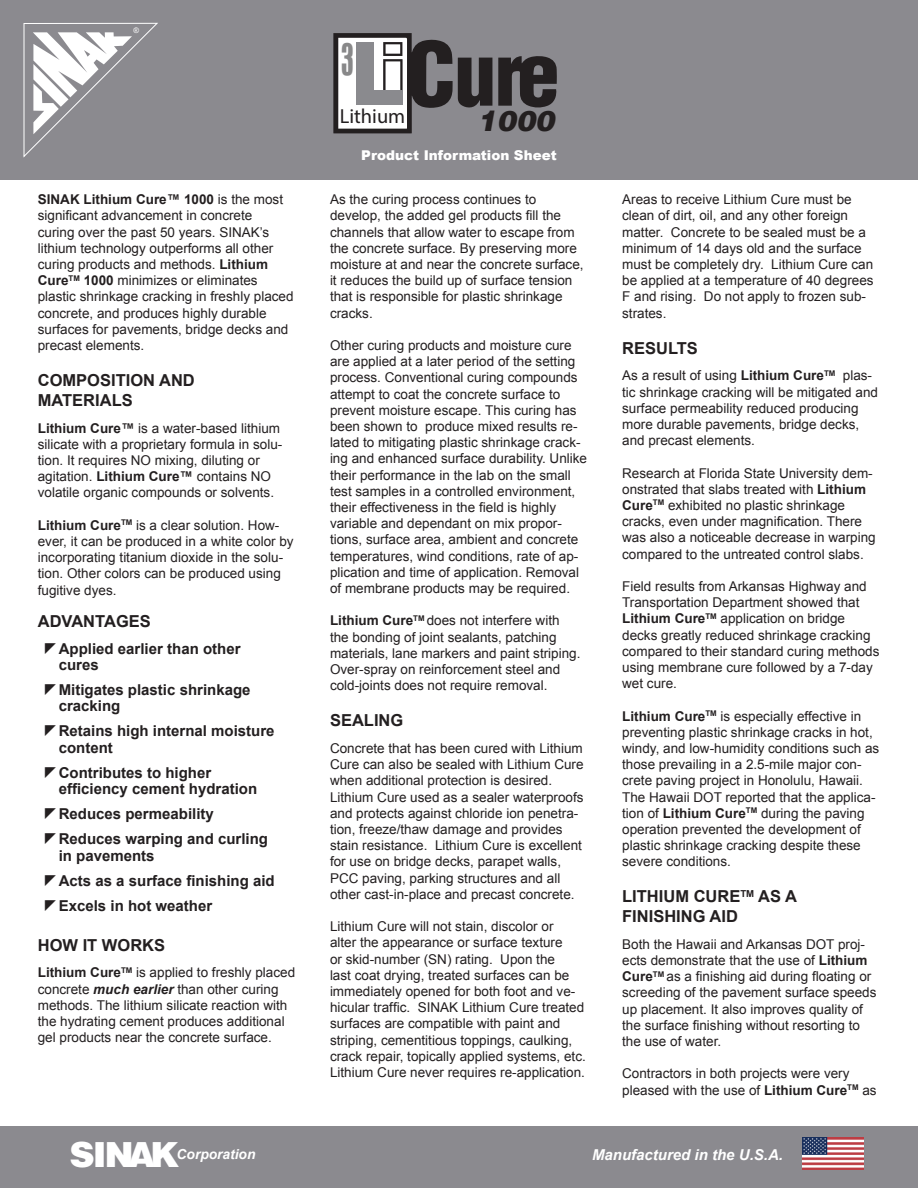
<style>
.page{position:relative;width:918px;height:1188px;background:#fff}
.page>*{position:absolute;margin:0;border:0;box-sizing:border-box;transform-origin:0 0}
.t1{font:condensed 48px "Aurora BT";color:#888889}
.t2{font:900 35.4px "Helvetica";letter-spacing:-.11em;color:#fff}
.t3{font:italic 900 28.8px "Helvetica";color:#231f20}
.t4{font:20.4px "Myriad Pro";color:#231f20}
.t5{font:700 16.5px/19.8px "Arial";color:#231f20}
.t6{font:700 15px/16.2px "Arial";color:#231f20}
.t7{font:italic 700 15px "Arial";color:#fff}
.t8{font:italic 700 13.8px "Arial";color:#fff}
.t9{font:13.5px/16.2px "Arial";color:#231f20}
.t10{font:900 13.5px "Arial";color:#fff}
.t11{font:7.65px "Arial";color:#fff}
.s1{font-weight:700}
.s2{font-weight:700;font-style:italic}
</style>
<div class="page">
<div style="left:0;top:0;width:918px;height:180px;background:#8b8a8f"></div>
<div style="left:0;top:1126px;width:918px;height:62px;background:#8b8a8f"></div>
<img style="left:803px;top:1137px;width:61px;height:33px">
<svg style="left:498px;top:56px;width:59px;height:52px"></svg>
<svg style="left:333px;top:33px;width:159px;height:100px"></svg>
<div style="left:356px;top:42px;width:17px;height:59px;background:#8a8a8e"></div>
<div style="left:356px;top:90px;width:47px;height:15px;background:#8a8a8e"></div>
<svg style="left:23px;top:23px;width:135px;height:135px"></svg>
<p class="t11" style="left:133px;top:25px;width:7px">®</p>
<p class="t9" style="left:38px;top:192px;width:257px"><span class="s1">SINAK Lithium Cure™ 1000</span> is the most significant advancement in concrete<br>curing over the past 50 years. SINAK’s lithium technology outperforms all other curing products and methods. <span class="s1">Lithium Cure</span><sup>TM</sup> <span class="s1">1000</span> minimizes or eliminates plastic shrinkage cracking in freshly placed concrete, and produces highly durable surfaces for pavements, bridge decks and precast elements.</p>
<p class="t5" style="left:38px;top:371px;width:159px">COMPOSITION AND<br>MATERIALS</p>
<p class="t9" style="left:38px;top:420px;width:246px"><span class="s1">Lithium Cure™</span> is a water-based lithium silicate with a proprietary formula in solu&shy;tion. It requires NO mixing, diluting or agitation. <span class="s1">Lithium Cure™</span> contains NO volatile organic compounds or solvents.</p>
<p class="t9" style="left:38px;top:517px;width:257px"><span class="s1">Lithium Cure</span><sup>TM</sup> is a clear solution. How&shy;ever, it can be produced in a white color by incorporating titanium dioxide in the solu&shy;tion. Other colors can be produced using fugitive dyes.</p>
<p class="t5" style="left:38px;top:612px;width:115px">ADVANTAGES</p>
<p class="t6" style="left:59px;top:641px;width:183px">Applied earlier than other cures</p>
<p class="t6" style="left:59px;top:682px;width:193px">Mitigates plastic shrinkage cracking</p>
<p class="t6" style="left:59px;top:724px;width:217px">Retains high internal moisture content</p>
<p class="t6" style="left:59px;top:765px;width:200px">Contributes to higher efficiency cement hydration</p>
<p class="t6" style="left:59px;top:806px;width:157px">Reduces permeability</p>
<p class="t6" style="left:59px;top:832px;width:211px">Reduces warping and curling in pavements</p>
<p class="t6" style="left:59px;top:873px;width:217px">Acts as a surface finishing aid</p>
<p class="t6" style="left:59px;top:898px;width:155px">Excels in hot weather</p>
<p class="t5" style="left:38px;top:935px;width:129px">HOW IT WORKS</p>
<p class="t9" style="left:38px;top:965px;width:259px"><span class="s1">Lithium Cure</span><sup>TM</sup> is applied to freshly placed concrete <span class="s2">much earlier</span> than other curing methods. The lithium silicate reaction with the hydrating cement produces additional gel products near the concrete surface.</p>
<p class="t1" style="left:341px;top:33px;width:14px">3</p>
<p class="t4" style="left:340px;top:104px;width:67px">Lithium</p>
<p class="t3" style="left:478px;top:102px;width:78px">1000</p>
<p class="t10" style="left:361px;top:146px;width:197px">Product Information Sheet</p>
<p class="t9" style="left:330px;top:192px;width:255px">As the curing process continues to develop, the added gel products fill the channels that allow water to escape from the concrete surface. By preserving more moisture at and near the concrete surface, it reduces the build up of surface tension that is responsible for plastic shrinkage cracks.</p>
<p class="t9" style="left:330px;top:337px;width:259px">Other curing products and moisture cure are applied at a later period of the setting process. Conventional curing compounds attempt to coat the concrete surface to prevent moisture escape. This curing has been shown to produce mixed results re&shy;lated to mitigating plastic shrinkage crack&shy;ing and enhanced surface durability. Unlike their performance in the lab on the small test samples in a controlled environment, their effectiveness in the field is highly variable and dependant on mix propor&shy;tions, surface area, ambient and concrete temperatures, wind conditions, rate of ap&shy;plication and time of application. Removal of membrane products may be required.</p>
<p class="t9" style="left:330px;top:613px;width:252px"><span class="s1">Lithium Cure</span><sup>TM</sup> does not interfere with the bonding of joint sealants, patching materials, lane markers and paint striping.<br>Over-spray on reinforcement steel and cold-joints does not require removal.</p>
<p class="t5" style="left:330px;top:711px;width:75px">SEALING</p>
<p class="t9" style="left:330px;top:740px;width:255px">Concrete that has been cured with Lithium Cure can also be sealed with Lithium Cure when additional protection is desired.<br>Lithium Cure used as a sealer waterproofs and protects against chloride ion penetra&shy;tion, freeze/thaw damage and provides stain resistance. Lithium Cure is excellent for use on bridge decks, parapet walls, PCC paving, parking structures and all other cast-in-place and precast concrete.</p>
<p class="t9" style="left:330px;top:918px;width:257px">Lithium Cure will not stain, discolor or<br>alter the appearance or surface texture<br>or skid-number (SN) rating. Upon the<br>last coat drying, treated surfaces can be immediately opened for both foot and ve&shy;hicular traffic. SINAK Lithium Cure treated surfaces are compatible with paint and striping, cementitious toppings, caulking, crack repair, topically applied systems, etc.<br>Lithium Cure never requires re-application.</p>
<p class="t9" style="left:622px;top:192px;width:253px">Areas to receive Lithium Cure must be clean of dirt, oil, and any other foreign matter. Concrete to be sealed must be a minimum of 14 days old and the surface must be completely dry. Lithium Cure can be applied at a temperature of 40 degrees F and rising. Do not apply to frozen sub&shy;strates.</p>
<p class="t5" style="left:622px;top:338px;width:77px">RESULTS</p>
<p class="t9" style="left:622px;top:368px;width:257px">As a result of using <span class="s1">Lithium Cure</span><sup>TM</sup> plas&shy;tic shrinkage cracking will be mitigated and surface permeability reduced producing more durable pavements, bridge decks, and precast elements.</p>
<p class="t9" style="left:622px;top:465px;width:255px">Research at Florida State University dem&shy;onstrated that slabs treated with <span class="s1">Lithium Cure</span><sup>TM</sup> exhibited no plastic shrinkage cracks, even under magnification. There was also a noticeable decrease in warping compared to the untreated control slabs.</p>
<p class="t9" style="left:622px;top:578px;width:259px">Field results from Arkansas Highway and Transportation Department showed that <span class="s1">Lithium Cure</span><sup>TM</sup> application on bridge decks greatly reduced shrinkage cracking compared to their standard curing methods using membrane cure followed by a 7-day wet cure.</p>
<p class="t9" style="left:622px;top:708px;width:259px"><span class="s1">Lithium Cure</span><sup>TM</sup> is especially effective in preventing plastic shrinkage cracks in hot, windy, and low-humidity conditions such as those prevailing in a 2.5-mile major con&shy;crete paving project in Honolulu, Hawaii.<br>The Hawaii DOT reported that the applica&shy;tion of <span class="s1">Lithium Cure</span><sup>TM</sup> during the paving operation prevented the development of plastic shrinkage cracking despite these severe conditions.</p>
<p class="t5" style="left:622px;top:887px;width:176px">LITHIUM CURE<sup>TM</sup> AS A<br>FINISHING AID</p>
<p class="t9" style="left:622px;top:936px;width:256px">Both the Hawaii and Arkansas DOT proj&shy;ects demonstrate that the use of <span class="s1">Lithium Cure</span><sup>TM</sup> as a finishing aid during floating or screeding of the pavement surface speeds up placement. It also improves quality of the surface finishing without resorting to the use of water.</p>
<p class="t9" style="left:622px;top:1066px;width:256px">Contractors in both projects were very pleased with the use of <span class="s1">Lithium Cure</span><sup>TM</sup> as</p>
<p class="t2" style="left:69px;top:1133px;width:112px">SINAK</p>
<p class="t8" style="left:177px;top:1145px;width:80px">Corporation</p>
<p class="t7" style="left:592px;top:1145px;width:192px">Manufactured in the U.S.A.</p>
</div>
